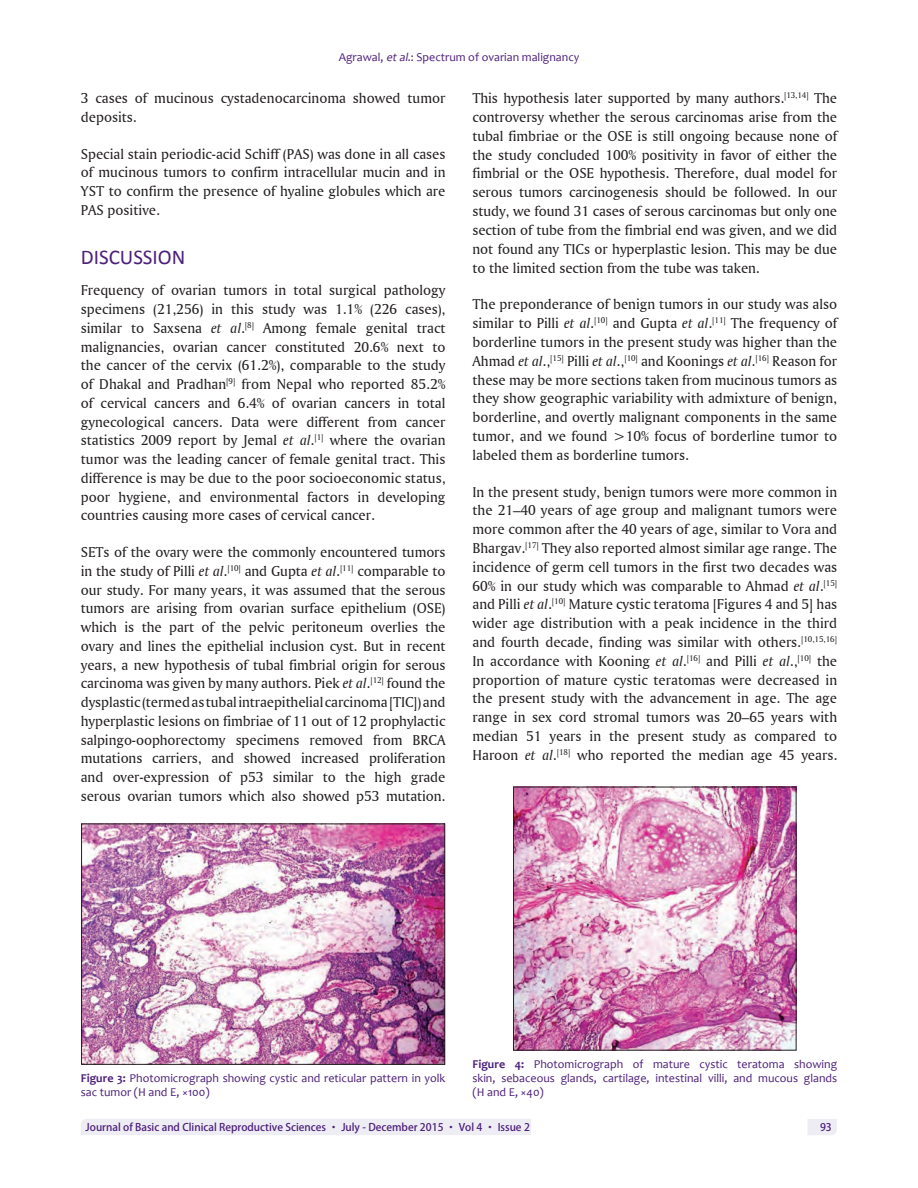
<style>
.page{position:relative;width:918px;height:1188px;background:#fff}
.page>*{position:absolute;margin:0;border:0;box-sizing:border-box;transform-origin:0 0}
.t1{font:21px "Calibri";color:#4c1f79}
.TX{font:15px/18.8px "Amerigo BT Roman A";color:#231f20;text-align:justify}
.FGC{font:12px/14.4px "Candara";color:#4c1f79}
.t2{font:10.5px "Adobe Heiti Std";color:#4c1f79}
.s1{font-style:italic}
.s2{font-family:"Amerigo BT Italic A"}
.s3{font-weight:700}
</style>
<div class="page">
<div style="left:81px;top:1119px;width:450px;height:16px;background:#efedf4"></div>
<svg style="left:807px;top:1119px;width:30px;height:16px"></svg>
<img style="left:83px;top:826px;width:360px;height:237px">
<div style="left:81px;top:824px;width:364px;height:241px;border:1px solid #231f20"></div>
<img style="left:515px;top:789px;width:279px;height:259px">
<p class="FGC" style="left:339px;top:50px;width:242px">Agrawal, <span class="s1">etal</span>.: Spectrum of ovarian malignancy</p>
<p class="TX" style="left:81px;top:89px;width:366px">3 cases of mucinous cystadenocarcinoma showed tumor deposits.</p>
<p class="TX" style="left:81px;top:144px;width:366px">Special stain periodic‑acid Schiff (PAS) was done in all cases of mucinous tumors to confirm intracellular mucin and in YST to confirm the presence of hyaline globules which are PAS positive.</p>
<h1 class="t1" style="left:81px;top:244px;width:106px">DISCUSSION</h1>
<p class="TX" style="left:81px;top:281px;width:366px">Frequency of ovarian tumors in total surgical pathology specimens (21,256) in this study was 1.1% (226 cases), similar to Saxsena <span class="s2">et al</span>.<sup>[8]</sup> Among female genital tract malignancies, ovarian cancer constituted 20.6% next to the cancer of the cervix (61.2%), comparable to the study of Dhakal and Pradhan<sup>[9]</sup> from Nepal who reported 85.2% of cervical cancers and 6.4% of ovarian cancers in total gynecological cancers. Data were different from cancer statistics 2009 report by Jemal <span class="s2">et al</span>.<sup>[1]</sup> where the ovarian tumor was the leading cancer of female genital tract. This difference is may be due to the poor socioeconomic status, poor hygiene, and environmental factors in developing countries causing more cases of cervical cancer.</p>
<p class="TX" style="left:81px;top:542px;width:366px">SETs of the ovary were the commonly encountered tumors in the study of Pilli <span class="s2">et al</span>.<sup>[10]</sup> and Gupta <span class="s2">et al</span>.<sup>[11]</sup> comparable to our study. For many years, it was assumed that the serous tumors are arising from ovarian surface epithelium (OSE) which is the part of the pelvic peritoneum overlies the ovary and lines the epithelial inclusion cyst. But in recent years, a new hypothesis of tubal fimbrial origin for serous carcinoma was given by many authors. Piek <span class="s2">et al</span>.<sup>[12]</sup> found the dysplastic(termed as tubal intraepithelial carcinoma[TIC]) and hyperplastic lesions on fimbriae of 11 out of 12 prophylactic salpingo‑oophorectomy specimens removed from BRCA mutations carriers, and showed increased proliferation and over‑expression of p53 similar to the high grade serous ovarian tumors which also showed p53 mutation.</p>
<p class="TX" style="left:472px;top:89px;width:366px">This hypothesis later supported by many authors.<sup>[13,14]</sup> The controversy whether the serous carcinomas arise from the tubal fimbriae or the OSE is still ongoing because none of the study concluded 100% positivity in favor of either the fimbrial or the OSE hypothesis. Therefore, dual model for serous tumors carcinogenesis should be followed. In our study, we found 31 cases of serous carcinomas but only one section of tube from the fimbrial end was given, and we did not found any TICs or hyperplastic lesion. This may be due to the limited section from the tube was taken.</p>
<p class="TX" style="left:472px;top:295px;width:366px">The preponderance of benign tumors in our study was also similar to Pilli <span class="s2">et al</span>.<sup>[10]</sup> and Gupta <span class="s2">et al</span>.<sup>[11]</sup> The frequency of borderline tumors in the present study was higher than the Ahmad <span class="s2">et al</span>.,<sup>[15]</sup> Pilli <span class="s2">et al</span>.,<sup>[10]</sup> and Koonings <span class="s2">et al</span>.<sup>[16]</sup> Reason for these may be more sections taken from mucinous tumors as they show geographic variability with admixture of benign, borderline, and overtly malignant components in the same tumor, and we found &gt;10% focus of borderline tumor to labeled them as borderline tumors.</p>
<p class="TX" style="left:473px;top:482px;width:366px">In the present study, benign tumors were more common in the 21–40 years of age group and malignant tumors were more common after the 40 years of age, similar to Vora and Bhargav.<sup>[17]</sup> They also reported almost similar age range. The incidence of germ cell tumors in the first two decades was 60% in our study which was comparable to Ahmad <span class="s2">et al</span>.<sup>[15] </sup>and Pilli <span class="s2">et al</span>.<sup>[10]</sup> Mature cystic teratoma [Figures 4 and 5] has wider age distribution with a peak incidence in the third and fourth decade, finding was similar with others.<sup>[10,15,16] </sup>In accordance with Kooning <span class="s2">et al</span>.<sup>[16]</sup> and Pilli <span class="s2">et al</span>.,<sup>[10]</sup> the proportion of mature cystic teratomas were decreased in the present study with the advancement in age. The age range in sex cord stromal tumors was 20–65 years with median 51 years in the present study as compared to Haroon <span class="s2">et al</span>.<sup>[18]</sup> who reported the median age 45 years.</p>
<p class="FGC" style="left:81px;top:1071px;width:366px"><span class="s3">Figure 3:</span> Photomicrograph showing cystic and reticular pattern in yolk sac tumor (H and E, ×100)</p>
<p class="FGC" style="left:472px;top:1056px;width:366px;text-align:justify"><span class="s3">Figure 4:</span> Photomicrograph of mature cystic teratoma showing skin, sebaceous glands, cartilage, intestinal villi, and mucous glands (H and E, ×40)</p>
<p class="t2" style="left:86px;top:1120px;width:446px">Journal of Basic and Clinical Reproductive Sciences · July - December 2015 · Vol 4 · Issue 2</p>
<p class="t2" style="left:820px;top:1120px;width:13px">93</p>
</div>
